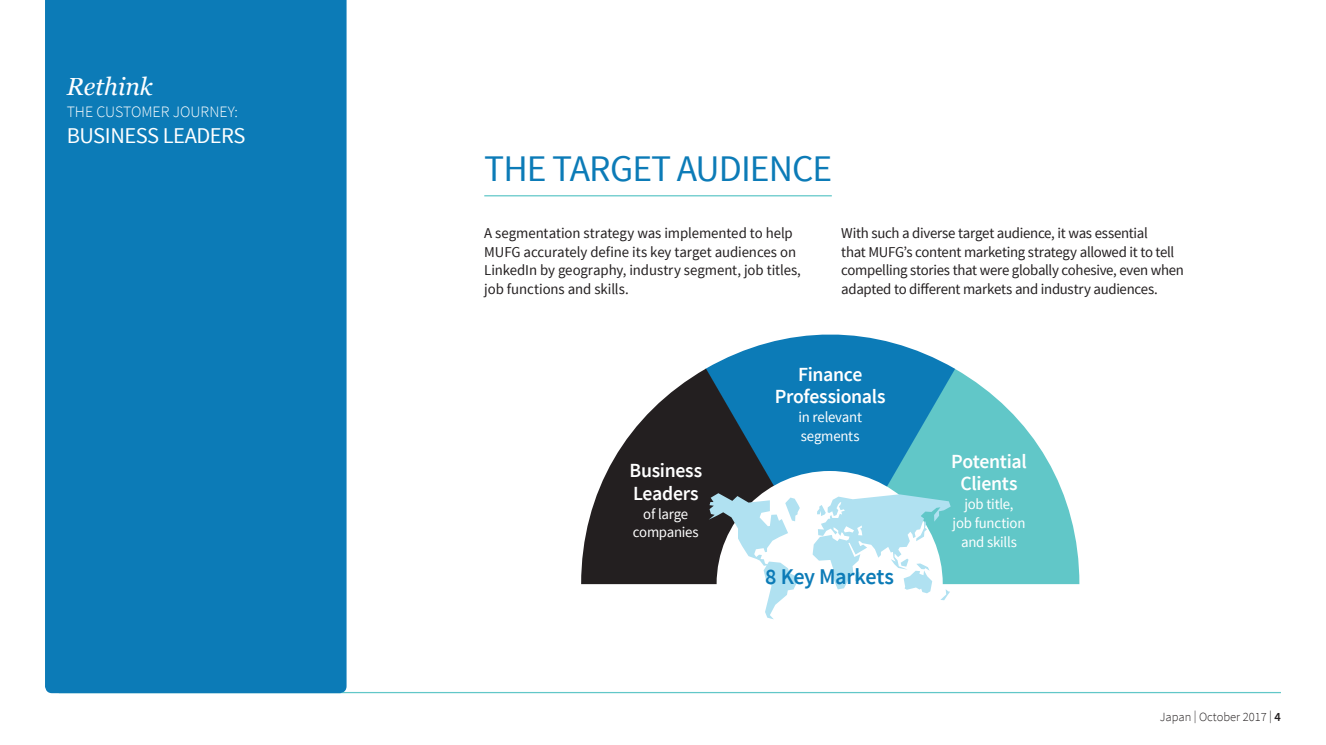
<style>
.page{position:relative;width:1326px;height:745px;background:#fff}
.page>*{position:absolute;margin:0;border:0;box-sizing:border-box;transform-origin:0 0}
.t1{font:37.5px "Source Sans Pro";letter-spacing:-.025em;color:#0c7bb7}
.t2{font:italic 24.62px "Georgia";color:#fff}
.t3{font:22.5px "Source Sans Pro";letter-spacing:-.02em;color:#fff}
.t4{font:600 22.5px "Source Sans Pro";letter-spacing:-.02em;color:#0c7bb7}
.t5{font:600 20px/22.5px "Source Sans Pro";letter-spacing:-.015em;color:#fff;text-align:center}
.t6{font:300 15.88px "Source Sans Pro";color:#fff}
.t7{font:15px/18.8px "Source Sans Pro";letter-spacing:-.015em;color:#231f20}
.t8{font:15px/18.8px "Source Sans Pro";letter-spacing:-.015em;color:#fff;text-align:center}
.t9{font:300 12.5px "Source Sans Pro";color:#231f20}
.s1{font-weight:600}
</style>
<div class="page">
<hr style="left:59px;top:691px;width:1221px;height:1px;background:#61c7c8">
<div style="left:45px;top:0;width:301px;height:692px;background:#0c7bb7"></div>
<svg style="left:955px;top:369px;width:124px;height:214px;fill:#61c7c8"></svg>
<svg style="left:705px;top:334px;width:250px;height:250px;background:#3998c3"></svg>
<svg style="left:581px;top:368px;width:249px;height:215px;fill:#231f20"></svg>
<svg style="left:708px;top:470px;width:242px;height:149px"></svg>
<hr style="left:484px;top:195px;width:347px;height:1px;background:#61c7c8">
<h2 class="t2" style="left:67px;top:72px;width:88px">Rethink</h2>
<p class="t6" style="left:67px;top:101px;width:173px">THE CUSTOMER JOURNEY:</p>
<h3 class="t3" style="left:67px;top:121px;width:180px">BUSINESS LEADERS</h3>
<h1 class="t1" style="left:484px;top:144px;width:349px">THE TARGET AUDIENCE</h1>
<p class="t7" style="left:484px;top:223px;width:318px">A segmentation strategy was implemented to help MUFG accurately define its key target audiences on LinkedIn by geography, industry segment, job titles, job functions and skills.</p>
<p class="t7" style="left:841px;top:223px;width:344px">With such a diverse target audience, it was essential<br>that MUFG’s content marketing strategy allowed it to tell compelling stories that were globally cohesive, even when adapted to different markets and industry audiences.</p>
<h3 class="t5" style="left:629px;top:458px;width:74px;text-align:left">Business<br>Leaders</h3>
<p class="t8" style="left:632px;top:503px;width:67px">of large companies</p>
<h3 class="t5" style="left:774px;top:362px;width:112px">Finance<br>Professionals</h3>
<p class="t8" style="left:798px;top:407px;width:65px;text-align:left">in relevant segments</p>
<h3 class="t4" style="left:765px;top:562px;width:130px">8 Key Markets</h3>
<h3 class="t5" style="left:951px;top:449px;width:77px">Potential<br>Clients</h3>
<p class="t8" style="left:952px;top:494px;width:74px">job title,<br>job function and skills</p>
<p class="t9" style="left:1159px;top:708px;width:123px">Japan | October 2017 | <span class="s1">4</span></p>
</div>
